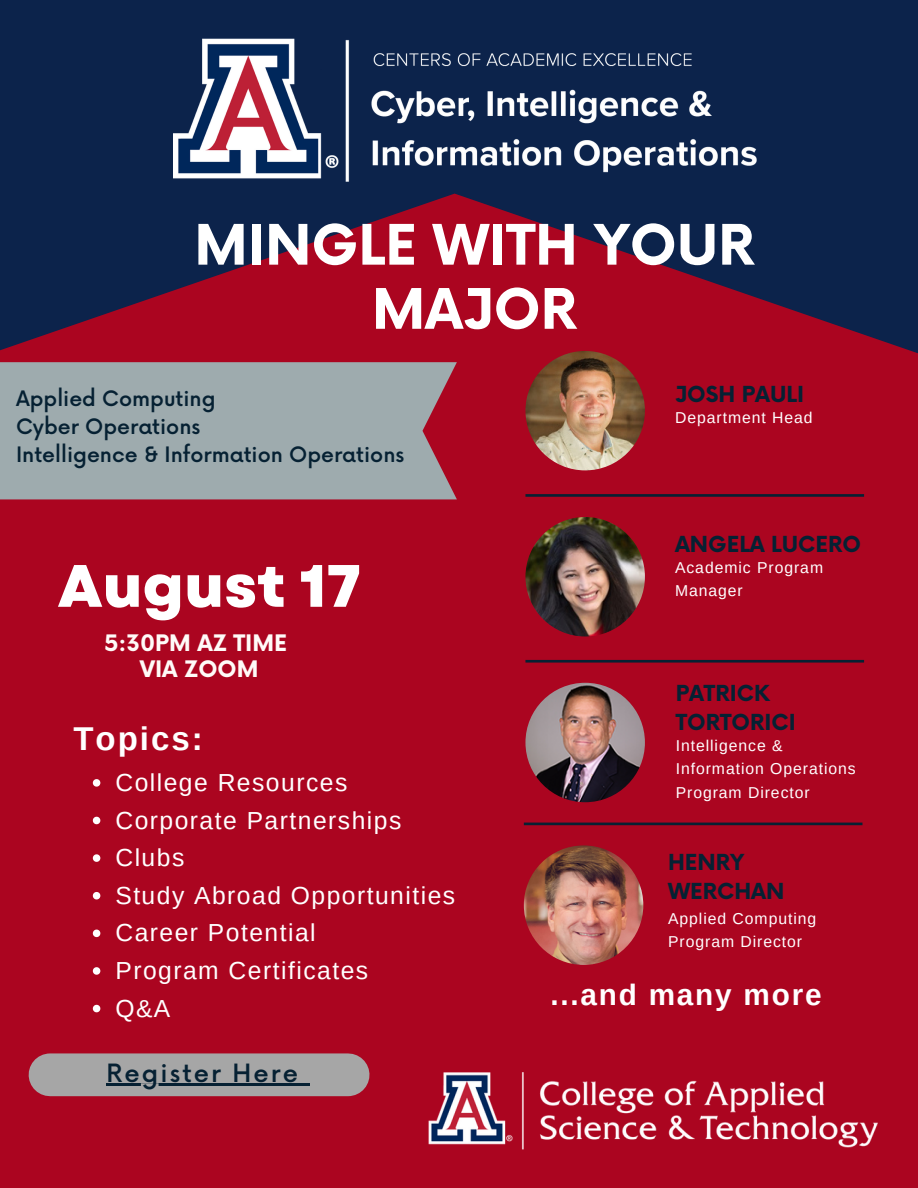
<style>
.page{position:relative;width:918px;height:1188px;background:#ab0520}
.page>*{position:absolute;margin:0;border:0;box-sizing:border-box;transform-origin:0 0}
.t1{font:800 59.7px "Garet";color:#fff}
.t2{font:700 54.3px/64.2px "Now";color:#fff;text-align:center}
.t3{font:700 33px "Arimo";letter-spacing:.06em;color:#fff}
.t4{font:700 29.7px "Arimo";letter-spacing:.06em;color:#fff}
.t5{font:24.6px/37.7px "Arimo";letter-spacing:.06em;color:#fff}
.t6{font:500 24.6px "Now";letter-spacing:.085em;color:#062133}
.t7{font:700 22.2px/26.2px "Now";color:#fffbf8;text-align:center}
.t8{font:700 21.45px/29.1px "Now";color:#062133}
.t9{font:500 20.7px/28.2px "Now";color:#062133}
.t10{font:15.75px/23.7px "Arimo";letter-spacing:.06em;color:#fff}
</style>
<div class="page">
<svg style="left:0;top:0;width:918px;height:358px;fill:#0c234b"></svg>
<hr style="left:525px;top:494px;width:339px;height:3px;background:#062133">
<hr style="left:525px;top:660px;width:339px;height:2px;background:#062133">
<img style="left:525px;top:351px;width:120px;height:119px;border-radius:50%">
<img style="left:525px;top:517px;width:120px;height:119px;border-radius:50%">
<img style="left:525px;top:683px;width:120px;height:119px;border-radius:50%">
<hr style="left:524px;top:823px;width:338px;height:2px;background:#062133">
<img style="left:524px;top:845px;width:119px;height:120px;border-radius:50%">
<div style="left:50px;top:1053px;width:298px;height:43px;background:#a6a6a6"></div>
<hr style="left:107px;top:1084px;width:193px;height:2px;background:#062133">
<svg style="left:300px;top:1084px;width:10px;height:2px"></svg>
<img style="left:173px;top:39px;width:602px;height:147px">
<div style="left:0;top:362px;width:457px;height:137px;background:#9eabae"></div>
<img style="left:428px;top:1073px;width:449px;height:76px">
<svg style="left:93px;top:779px;width:7px;height:8px"></svg>
<svg style="left:93px;top:817px;width:7px;height:7px"></svg>
<svg style="left:93px;top:854px;width:7px;height:8px"></svg>
<svg style="left:93px;top:892px;width:7px;height:7px"></svg>
<svg style="left:93px;top:930px;width:7px;height:7px"></svg>
<svg style="left:93px;top:967px;width:7px;height:8px"></svg>
<svg style="left:93px;top:1005px;width:7px;height:7px"></svg>
<h2 class="t2" style="left:194px;top:216px;width:562px">MINGLE WITH YOUR<br>MAJOR</h2>
<h3 class="t9" style="left:16px;top:386px;width:390px">Applied Computing<br>Cyber Operations<br>Intelligence &amp; Information Operations</h3>
<h1 class="t1" style="left:58px;top:543px;width:305px">August 17</h1>
<h3 class="t7" style="left:104px;top:631px;width:184px">5:30PM AZ TIME<br>VIA ZOOM</h3>
<h3 class="t3" style="left:73px;top:720px;width:131px">Topics:</h3>
<h3 class="t5" style="left:115px;top:764px;width:341px">College Resources<br>Corporate Partnerships<br>Clubs<br>Study Abroad Opportunities<br>Career Potential<br>Program Certificates<br>Q&amp;A</h3>
<h3 class="t6" style="left:107px;top:1059px;width:193px">Register Here</h3>
<h3 class="t8" style="left:675px;top:381px;width:131px">JOSH PAULI</h3>
<p class="t10" style="left:675px;top:406px;width:139px">Department Head</p>
<h3 class="t8" style="left:675px;top:531px;width:188px">ANGELA LUCERO</h3>
<p class="t10" style="left:675px;top:555px;width:150px">Academic Program<br>Manager</p>
<h3 class="t8" style="left:676px;top:680px;width:121px">PATRICK<br>TORTORICI</h3>
<p class="t10" style="left:676px;top:733px;width:182px">Intelligence &amp;<br>Information Operations<br>Program Director</p>
<h3 class="t8" style="left:668px;top:849px;width:118px">HENRY<br>WERCHAN</h3>
<p class="t10" style="left:668px;top:906px;width:150px">Applied Computing<br>Program Director</p>
<h3 class="t4" style="left:550px;top:979px;width:273px">...and many more</h3>
</div>
